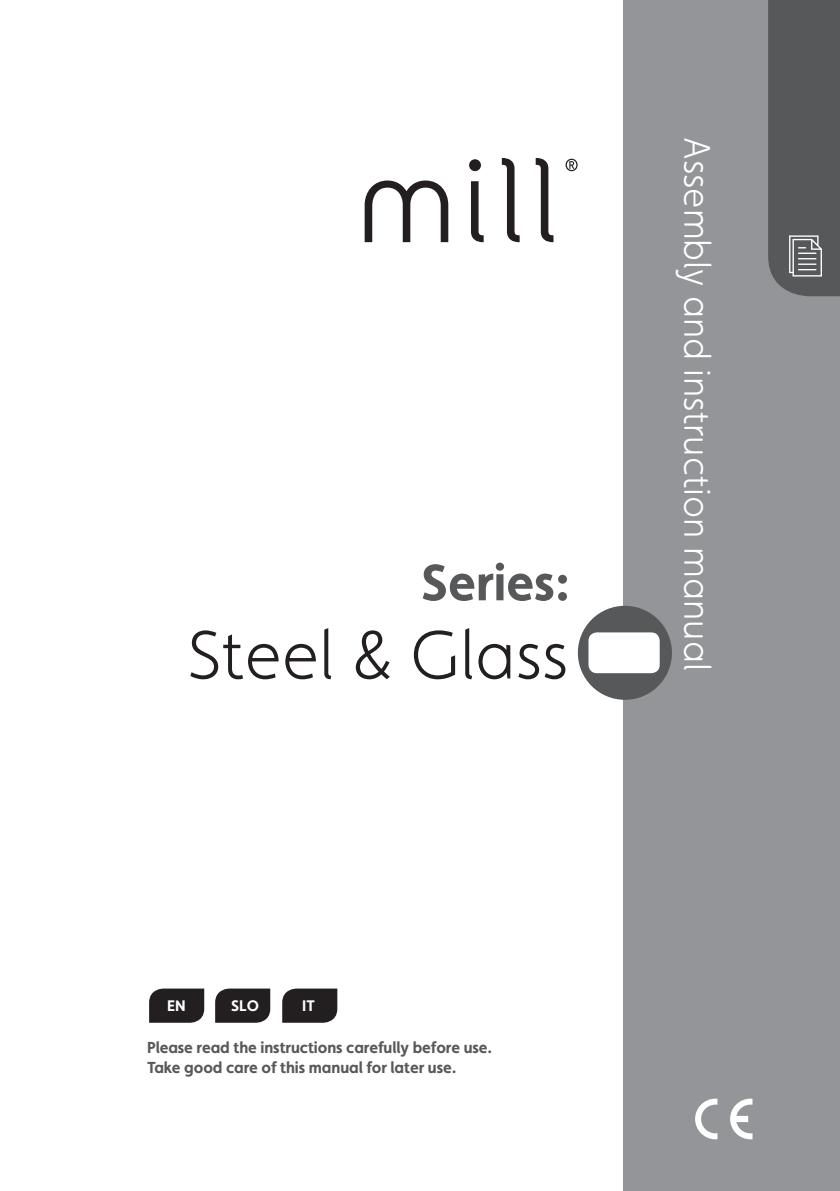
<style>
.page{position:relative;width:840px;height:1191px;background:#fff}
.page>*{position:absolute;margin:0;border:0;box-sizing:border-box;transform-origin:0 0}
.t1{font:300 68px "Faricy New";color:#231f20}
.t2{font:700 51.2px "Faricy New";color:#57585a}
.t3{font:300 37px "Faricy New";color:#fff}
.t4{font:700 16px/20px "Faricy New";letter-spacing:-.005em;color:#57585a}
.t5{font:700 15.4px "Faricy New";color:#fff}
</style>
<div class="page">
<div style="left:623px;top:0;width:216px;height:1191px;background:#939598"></div>
<div style="left:768px;top:0;width:71px;height:296px;background:#57585a"></div>
<svg style="left:695px;top:1098px;width:22px;height:41px"></svg>
<svg style="left:730px;top:1098px;width:22px;height:41px"></svg>
<div style="left:577px;top:606px;width:94px;height:94px;background:#57585a;border-radius:50%"></div>
<div style="left:588px;top:632px;width:71px;height:41px;background:#fff;border-radius:9px"></div>
<svg style="left:149px;top:988px;width:55px;height:34px;background:#2f2b2c"></svg>
<svg style="left:215px;top:988px;width:55px;height:34px;background:#2f2b2c"></svg>
<svg style="left:282px;top:988px;width:55px;height:34px;background:#2f2b2c"></svg>
<svg style="left:364px;top:180px;width:85px;height:63px"></svg>
<svg style="left:471px;top:181px;width:13px;height:62px"></svg>
<svg style="left:535px;top:158px;width:19px;height:85px"></svg>
<svg style="left:501px;top:158px;width:19px;height:85px"></svg>
<div style="left:469px;top:160px;width:11px;height:10px;background:#231f20;border-radius:50%"></div>
<div style="left:469px;top:159px;width:11px;height:12px;border:2px solid #231f20;border-radius:50%"></div>
<svg style="left:565px;top:159px;width:12px;height:12px"></svg>
<h2 class="t2" style="left:421px;top:551px;width:151px">Series:</h2>
<h1 class="t1" style="left:188px;top:616px;width:381px">Steel &amp; Glass</h1>
<h3 class="t3" style="left:718px;top:137px;width:535px;rotate:90deg">Assembly and instruction manual</h3>
<p class="t5" style="left:167px;top:996px;width:20px">EN</p>
<p class="t5" style="left:231px;top:996px;width:30px">SLO</p>
<p class="t5" style="left:302px;top:996px;width:14px">IT</p>
<p class="t4" style="left:147px;top:1036px;width:346px">Please read the instructions carefully before use.<br>Take good care of this manual for later use.</p>
</div>
